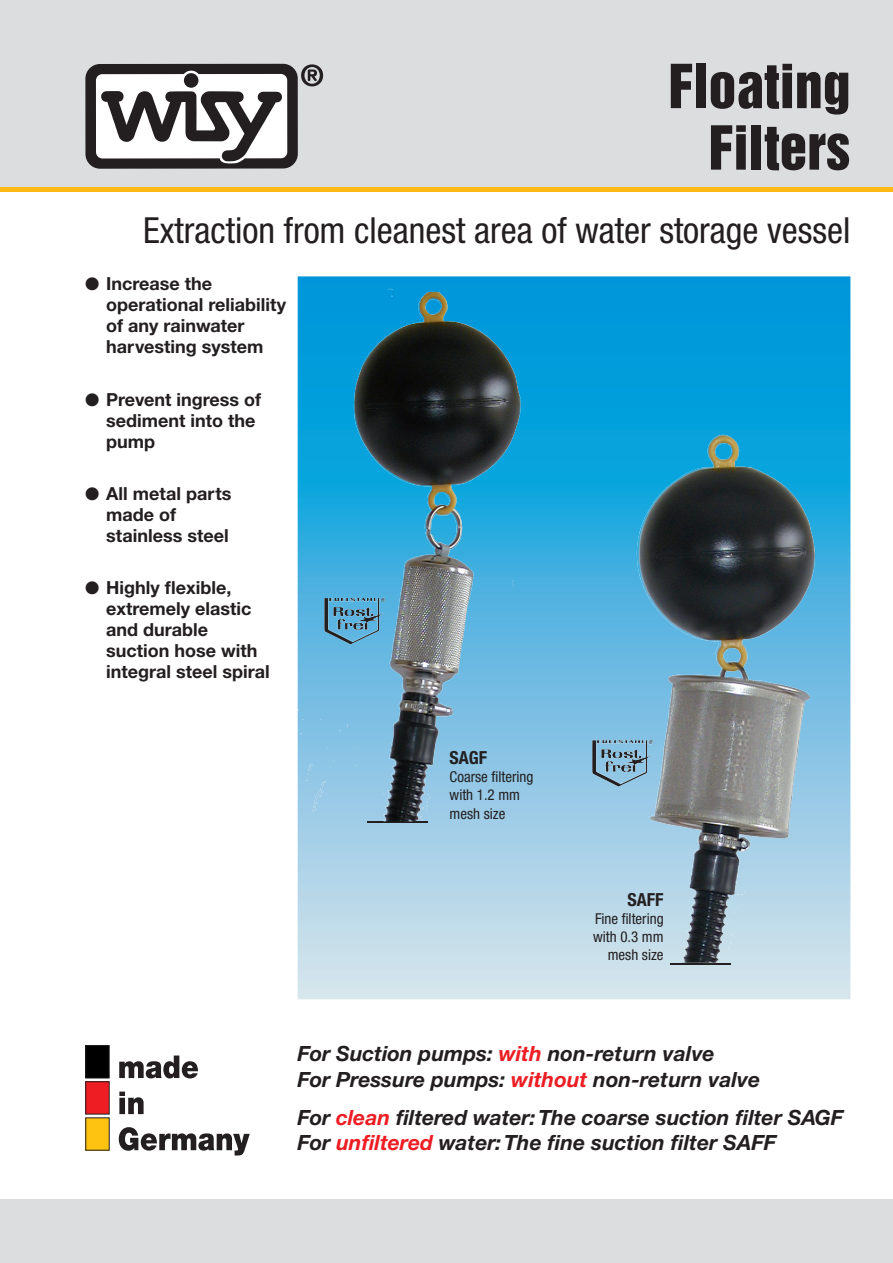
<style>
.page{position:relative;width:893px;height:1263px;background:#fff}
.page>*{position:absolute;margin:0;border:0;box-sizing:border-box;transform-origin:0 0}
.t1{font:55.5px/61.5px "Helvetica Inserat LT Pro";color:#231f20;text-align:right}
.t2{font:condensed 36px "Helvetica Neue LT Pro";color:#231f20}
.t3{font:italic 700 21px/25.5px "Helvetica Neue CE";color:#231f20}
.t4{font:700 18px/21px "Helvetica Neue CE";color:#231f20}
.t5{font:700 condensed 18px "Helvetica Neue";color:#231f20}
.t6{font:condensed 15px/18px "Helvetica Neue";color:#231f20;text-align:right}
.s1{color:#ee1d23}
</style>
<div class="page">
<svg style="left:298px;top:276px;width:552px;height:723px;background:#60b1d5"></svg>
<div style="left:0;top:0;width:893px;height:187px;background:#dcdddf"></div>
<div style="left:0;top:1199px;width:893px;height:64px;background:#dcdddf"></div>
<svg style="left:119px;top:1055px;width:79px;height:23px"></svg>
<svg style="left:119px;top:1091px;width:25px;height:23px"></svg>
<svg style="left:119px;top:1127px;width:131px;height:28px"></svg>
<div style="left:86px;top:1046px;width:23px;height:32px;background:#000"></div>
<div style="left:85px;top:1045px;width:25px;height:33px;border:1px solid #231f20"></div>
<div style="left:86px;top:1082px;width:23px;height:32px;background:#ee1d23"></div>
<div style="left:85px;top:1081px;width:25px;height:33px;border:1px solid #231f20"></div>
<div style="left:86px;top:1118px;width:23px;height:32px;background:#fec210"></div>
<div style="left:85px;top:1117px;width:25px;height:34px;border:1px solid #231f20"></div>
<hr style="left:0;top:187px;width:893px;height:4px;background:#fcb814">
<svg style="left:85px;top:64px;width:238px;height:105px;background:#959394"></svg>
<hr style="left:670px;top:963px;width:61px;height:1px;background:#231f20">
<img style="left:626px;top:740px;width:11px;height:32px">
<img style="left:637px;top:435px;width:92px;height:528px">
<img style="left:649px;top:872px;width:177px;height:91px">
<hr style="left:367px;top:821px;width:61px;height:2px;background:#231f20">
<img style="left:354px;top:289px;width:81px;height:532px">
<svg style="left:384px;top:821px;width:28px;height:1px"></svg>
<img style="left:392px;top:295px;width:122px;height:291px">
<img style="left:298px;top:709px;width:50px;height:25px">
<img style="left:307px;top:747px;width:49px;height:27px">
<img style="left:298px;top:777px;width:133px;height:35px">
<img style="left:387px;top:802px;width:40px;height:19px">
<img style="left:358px;top:598px;width:27px;height:32px">
<h1 class="t1" style="left:668px;top:57px;width:183px">Floating<br>Filters</h1>
<h2 class="t2" style="left:143px;top:209px;width:709px">Extraction from cleanest area of water storage vessel</h2>
<p class="t4" style="left:106px;top:274px;width:181px;text-indent:-21px">● Increase the operational reliability of any rainwater harvesting system</p>
<p class="t4" style="left:106px;top:389px;width:156px;text-indent:-21px">● Prevent ingress of sediment into the pump</p>
<p class="t4" style="left:106px;top:483px;width:127px;text-indent:-21px">● All metal parts made of stainless steel</p>
<p class="t4" style="left:106px;top:577px;width:165px;text-indent:-21px">● Highly flexible, extremely elastic and durable suction hose with integral steel spiral</p>
<p class="t5" style="left:450px;top:747px;width:39px">SAGF</p>
<p class="t6" style="left:450px;top:768px;width:85px;text-align:left">Coarse filtering with 1.2 mm mesh size</p>
<p class="t5" style="left:628px;top:889px;width:38px">SAFF</p>
<p class="t6" style="left:593px;top:910px;width:72px">Fine filtering with 0.3 mm mesh size</p>
<p class="t3" style="left:298px;top:1041px;width:464px">For Suction pumps: <span class="s1">with</span> non-return valve<br>For Pressure pumps: <span class="s1">without</span> non-return valve</p>
<p class="t3" style="left:298px;top:1105px;width:547px">For <span class="s1">clean</span> filtered water: The coarse suction filter SAGF<br>For <span class="s1">unfiltered</span> water: The fine suction filter SAFF</p>
</div>
